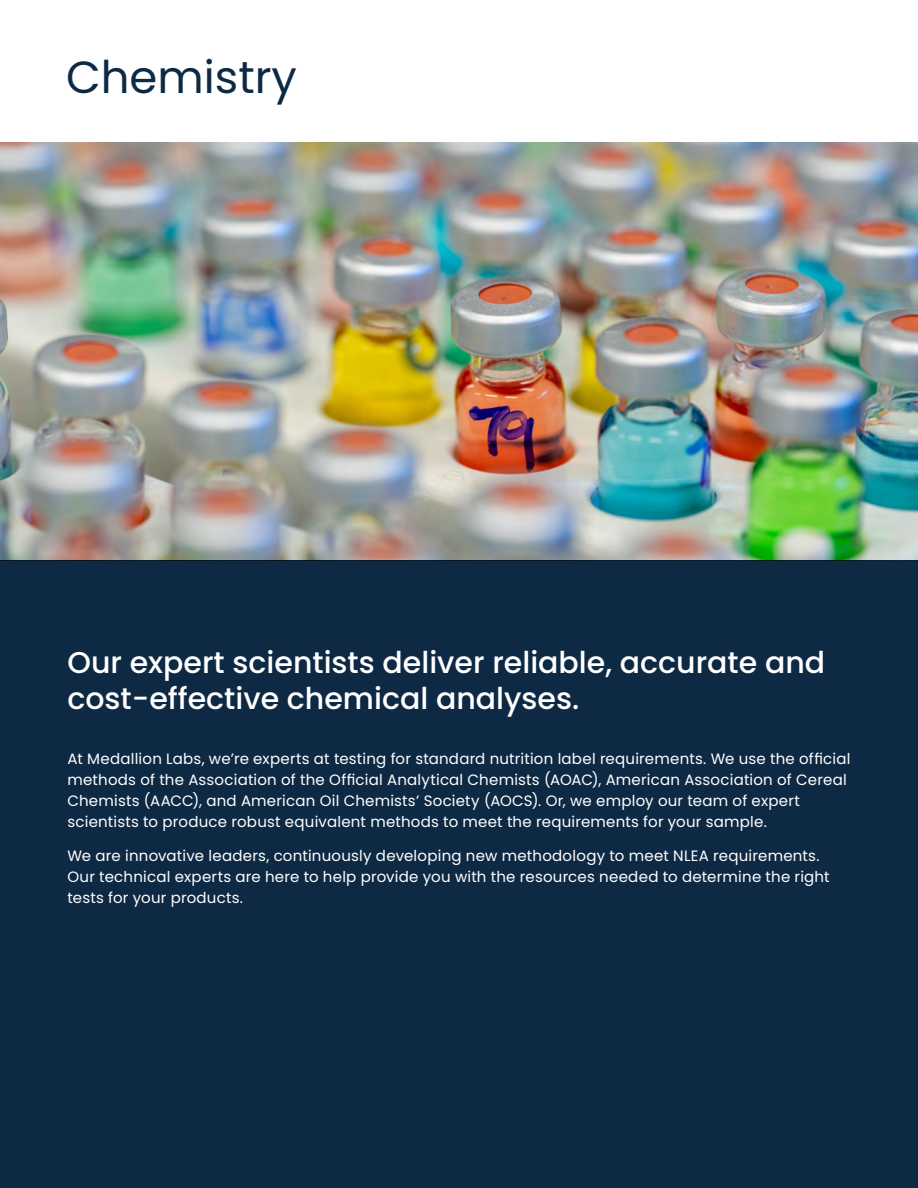
<style>
.page{position:relative;width:918px;height:1188px;background:#fff}
.page>*{position:absolute;margin:0;border:0;box-sizing:border-box;transform-origin:0 0}
.t1{font:45px "Poppins";color:#0e2944}
.t2{font:500 30px/36px "Poppins";color:#fff}
.Body_Copy_9pt{font:15px/21px "Poppins";letter-spacing:.015em;color:#fff}
</style>
<div class="page">
<div style="left:0;top:560px;width:918px;height:628px;background:#0e2944"></div>
<img style="left:0;top:143px;width:918px;height:418px">
<h2 class="t1" style="left:66px;top:51px;width:232px">Chemistry</h2>
<h3 class="t2" style="left:68px;top:645px;width:759px">Our expert scientists deliver reliable, accurate and cost-effective chemical analyses.</h3>
<p class="Body_Copy_9pt" style="left:68px;top:748px;width:784px">At Medallion Labs, we’re experts at testing for standard nutrition label requirements. We use the official methods of the Association of the Official Analytical Chemists (AOAC), American Association of Cereal Chemists (AACC), and American Oil Chemists’ Society (AOCS). Or, we employ our team of expert scientists to produce robust equivalent methods to meet the requirements for your sample.</p>
<p class="Body_Copy_9pt" style="left:68px;top:845px;width:764px">We are innovative leaders, continuously developing new methodology to meet NLEA requirements.<br>Our technical experts are here to help provide you with the resources needed to determine the right tests for your products.</p>
</div>
